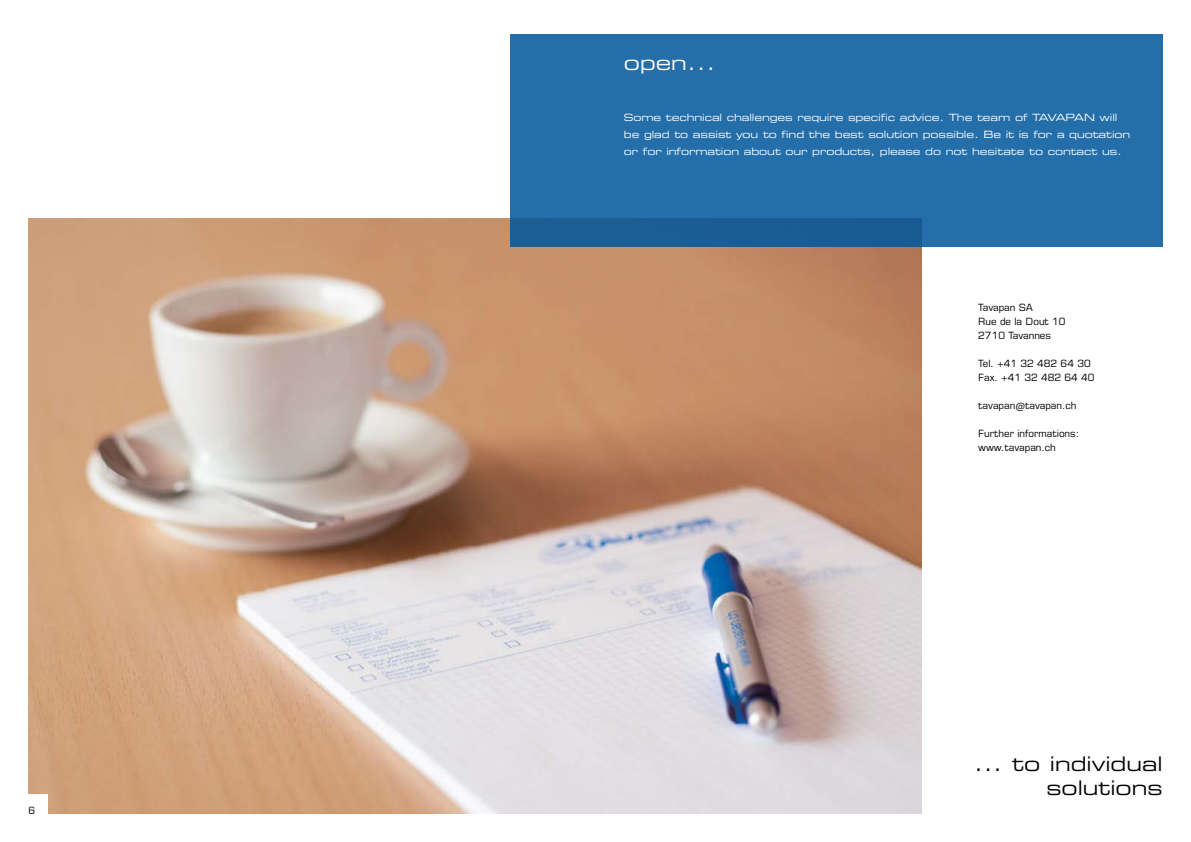
<style>
.page{position:relative;width:1191px;height:842px;background:#fff}
.page>*{position:absolute;margin:0;border:0;box-sizing:border-box;transform-origin:0 0}
.t1{font:20px/24px "Eurostile LT Std Ex 2";color:#000;text-align:right}
.t2{font:20px "Eurostile LT Std Ex 2";color:#fff}
.t3{font:10px/17px "Eurostile LT Std Ex 2";letter-spacing:-.01em;color:#fff}
.t4{font:10px/14px "Eurostile LT Std";color:#000}
</style>
<div class="page">
<img style="left:28px;top:218px;width:893px;height:596px">
<svg style="left:510px;top:34px;width:652px;height:213px;background:#236ca8"></svg>
<div style="left:26px;top:794px;width:22px;height:22px;background:#fff"></div>
<p class="t4" style="left:28px;top:803px;width:8px">6</p>
<h1 class="t2" style="left:624px;top:49px;width:93px">open...</h1>
<p class="t3" style="left:624px;top:108px;width:508px">Some technical challenges require specific advice. The team of TAVAPAN will be glad to assist you to find the best solution possible. Be it is for a quotation or for information about our products, please do not hesitate to contact us.</p>
<p class="t4" style="left:978px;top:300px;width:89px">Tavapan SA<br>Rue de la Dout 10<br>2710 Tavannes</p>
<p class="t4" style="left:978px;top:356px;width:118px">Tel. +41 32 482 64 30<br>Fax. +41 32 482 64 40</p>
<p class="t4" style="left:978px;top:398px;width:100px">tavapan@tavapan.ch</p>
<p class="t4" style="left:978px;top:426px;width:102px">Further informations: www.tavapan.ch</p>
<h1 class="t1" style="left:973px;top:752px;width:190px">... to individual solutions</h1>
</div>
